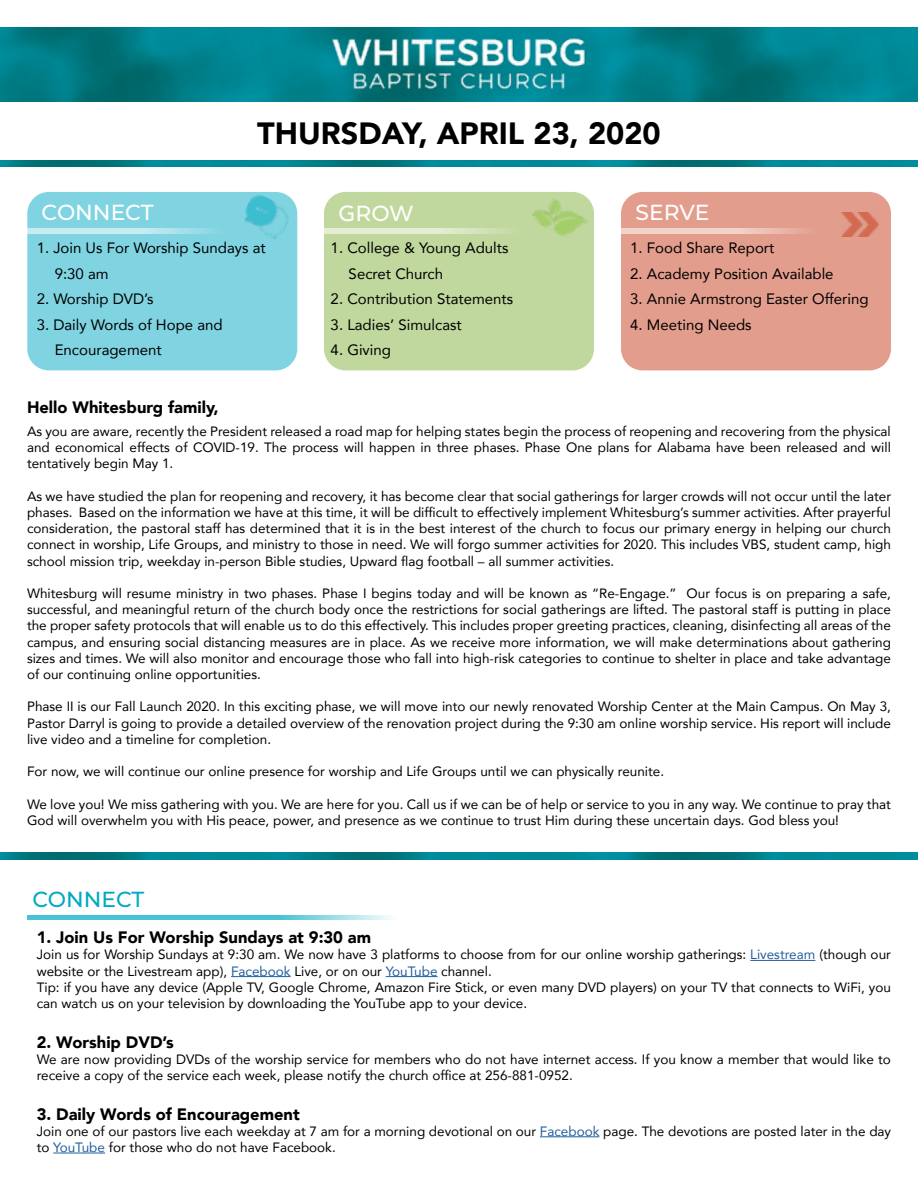
<style>
.page{position:relative;width:918px;height:1188px;background:#fff}
.page>*{position:absolute;margin:0;border:0;box-sizing:border-box;transform-origin:0 0}
.t1{font:900 30.75px "Avenir";color:#000}
.t2{font:500 21.75px "Montserrat";color:#fff}
.t3{font:500 21.75px "Montserrat";letter-spacing:-.005em;color:#00aac4}
.t4{font:900 16.5px "Avenir";color:#000}
.t5{font:15px/25.5px "Avenir";color:#000}
.t6{font:13.5px/16.2px "Avenir";color:#000}
.s1{font-family:"Avenir"}
.s2{color:#215e9e}
</style>
<div class="page">
<img style="left:0;top:27px;width:918px;height:75px">
<img style="left:0;top:161px;width:918px;height:6px">
<img style="left:0;top:853px;width:918px;height:6px">
<div style="left:27px;top:192px;width:270px;height:178px;background:#80d4e1;border-radius:22px"></div>
<img style="left:331px;top:27px;width:256px;height:70px">
<div style="left:324px;top:192px;width:270px;height:178px;background:#c0d89d;border-radius:22px"></div>
<div style="left:621px;top:192px;width:270px;height:178px;background:#e29d8d;border-radius:22px"></div>
<img style="left:244px;top:192px;width:50px;height:48px">
<img style="left:532px;top:193px;width:58px;height:43px">
<img style="left:841px;top:212px;width:38px;height:25px">
<svg style="left:27px;top:228px;width:186px;height:5px"></svg>
<svg style="left:324px;top:228px;width:182px;height:5px"></svg>
<svg style="left:621px;top:228px;width:184px;height:5px"></svg>
<svg style="left:27px;top:915px;width:363px;height:4px"></svg>
<hr style="left:750px;top:960px;width:65px;height:1px;background:#215e9e">
<hr style="left:231px;top:976px;width:60px;height:1px;background:#215e9e">
<hr style="left:386px;top:976px;width:52px;height:1px;background:#215e9e">
<hr style="left:540px;top:1136px;width:59px;height:1px;background:#215e9e">
<hr style="left:53px;top:1153px;width:52px;height:1px;background:#215e9e">
<h1 class="t1" style="left:257px;top:107px;width:405px">THURSDAY, APRIL 23, 2020</h1>
<h2 class="t2" style="left:42px;top:197px;width:114px">CONNECT</h2>
<h2 class="t2" style="left:339px;top:198px;width:77px"><span class="s1">G</span>ROW</h2>
<h2 class="t2" style="left:636px;top:197px;width:75px">SERVE</h2>
<p class="t5" style="left:55px;top:235px;width:213px;text-indent:-18px">1. Join Us For Worship Sundays at<br>9:30 am</p>
<p class="t5" style="left:37px;top:286px;width:118px">2. Worship DVD’s</p>
<p class="t5" style="left:55px;top:311px;width:169px;text-indent:-18px">3. Daily Words of Hope and<br>Encouragement</p>
<p class="t5" style="left:630px;top:235px;width:146px">1. Food Share Report</p>
<p class="t5" style="left:630px;top:260px;width:205px">2. Academy Position Available</p>
<p class="t5" style="left:630px;top:286px;width:240px">3. Annie Armstrong Easter Offering</p>
<p class="t5" style="left:630px;top:311px;width:123px">4. Meeting Needs</p>
<p class="t5" style="left:349px;top:235px;width:161px;text-indent:-18px">1. College &amp; Young Adults<br>Secret Church</p>
<p class="t5" style="left:331px;top:286px;width:184px">2. Contribution Statements</p>
<p class="t5" style="left:331px;top:311px;width:133px">3. Ladies’ Simulcast</p>
<p class="t5" style="left:331px;top:337px;width:62px">4. Giving</p>
<p class="t4" style="left:27px;top:393px;width:193px">Hello Whitesburg family,</p>
<p class="t6" style="left:27px;top:423px;width:866px;text-align:justify">As you are aware, recently the President released a road map for helping states begin the process of reopening and recovering from the physical and economical effects of COVID-19. The process will happen in three phases. Phase One plans for Alabama have been released and will tentatively begin May 1.</p>
<p class="t6" style="left:27px;top:488px;width:866px;text-align:justify">As we have studied the plan for reopening and recovery, it has become clear that social gatherings for larger crowds will not occur until the later phases. Based on the information we have at this time, it will be difficult to effectively implement Whitesburg’s summer activities. After prayerful consideration, the pastoral staff has determined that it is in the best interest of the church to focus our primary energy in helping our church connect in worship, Life Groups, and ministry to those in need. We will forgo summer activities for 2020. This includes VBS, student camp, high school mission trip, weekday in-person Bible studies, Upward flag football – all summer activities.</p>
<p class="t6" style="left:27px;top:585px;width:866px;text-align:justify">Whitesburg will resume ministry in two phases. Phase I begins today and will be known as “Re-Engage.” Our focus is on preparing a safe, successful, and meaningful return of the church body once the restrictions for social gatherings are lifted. The pastoral staff is putting in place the proper safety protocols that will enable us to do this effectively. This includes proper greeting practices, cleaning, disinfecting all areas of the campus, and ensuring social distancing measures are in place. As we receive more information, we will make determinations about gathering sizes and times. We will also monitor and encourage those who fall into high-risk categories to continue to shelter in place and take advantage of our continuing online opportunities.</p>
<p class="t6" style="left:27px;top:698px;width:866px;text-align:justify">Phase II is our Fall Launch 2020. In this exciting phase, we will move into our newly renovated Worship Center at the Main Campus. On May 3, Pastor Darryl is going to provide a detailed overview of the renovation project during the 9:30 am online worship service. His report will include live video and a timeline for completion.</p>
<p class="t6" style="left:27px;top:763px;width:639px">For now, we will continue our online presence for worship and Life Groups until we can physically reunite.</p>
<p class="t6" style="left:27px;top:795px;width:865px">We love you! We miss gathering with you. We are here for you. Call us if we can be of help or service to you in any way. We continue to pray that<br>God will overwhelm you with His peace, power, and presence as we continue to trust Him during these uncertain days. God bless you!</p>
<h2 class="t3" style="left:32px;top:884px;width:114px">CONNECT</h2>
<p class="t4" style="left:37px;top:923px;width:336px">1. Join Us For Worship Sundays at 9:30 am</p>
<p class="t6" style="left:37px;top:946px;width:856px">Join us for Worship Sundays at 9:30 am. We now have 3 platforms to choose from for our online worship gatherings: <span class="s2">Livestream</span> (though our website or the Livestream app), <span class="s2">Facebook</span> Live, or on our <span class="s2">YouTube</span> channel.<br>Tip: if you have any device (Apple TV, Google Chrome, Amazon Fire Stick, or even many DVD players) on your TV that connects to WiFi, you can watch us on your television by downloading the YouTube app to your device.</p>
<p class="t4" style="left:37px;top:1028px;width:139px">2. Worship DVD’s</p>
<p class="t6" style="left:37px;top:1051px;width:856px">We are now providing DVDs of the worship service for members who do not have internet access. If you know a member that would like to receive a copy of the service each week, please notify the church office at 256-881-0952.</p>
<p class="t4" style="left:37px;top:1100px;width:265px">3. Daily Words of Encouragement</p>
<p class="t6" style="left:37px;top:1123px;width:856px">Join one of our pastors live each weekday at 7 am for a morning devotional on our <span class="s2">Facebook</span> page. The devotions are posted later in the day to <span class="s2">YouTube</span> for those who do not have Facebook.</p>
</div>
